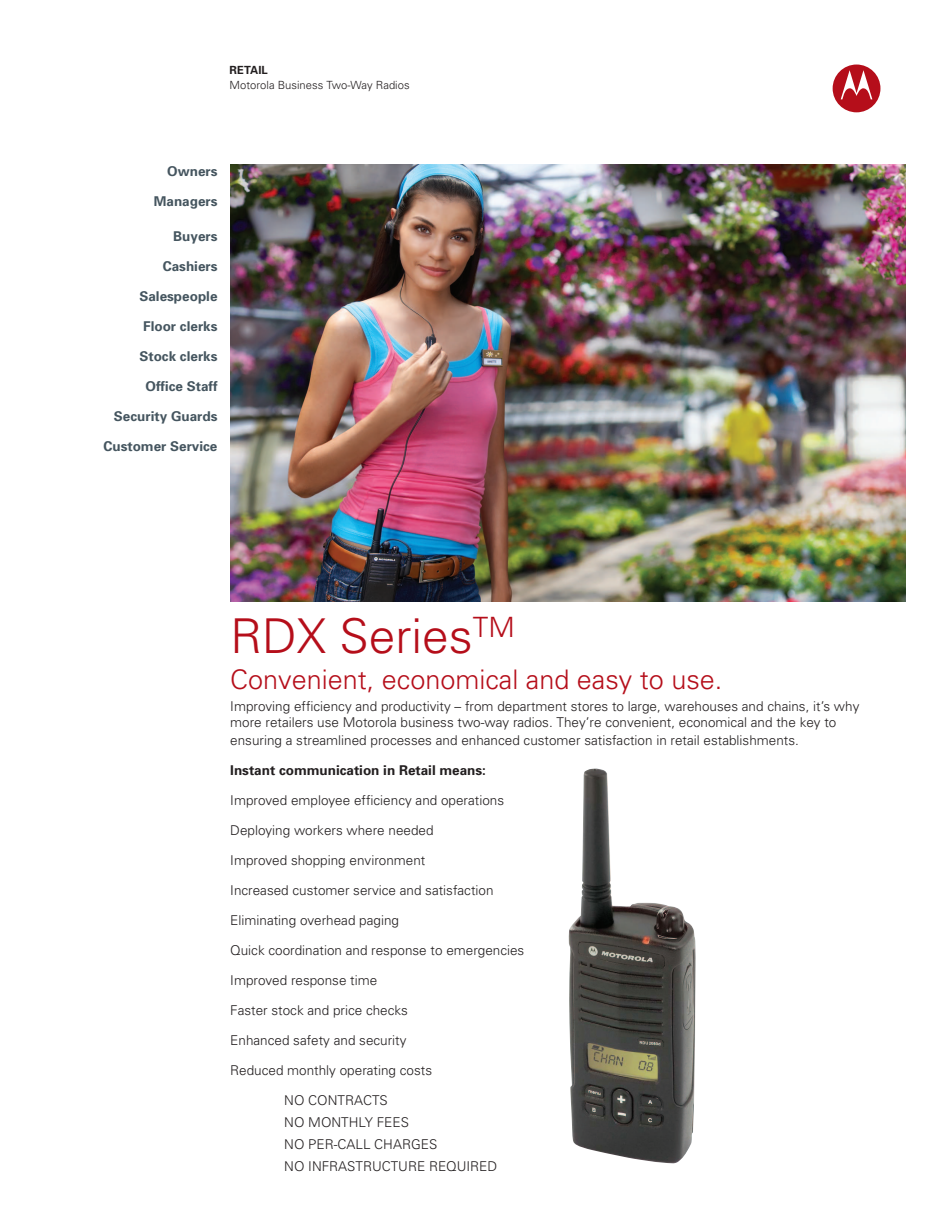
<style>
.page{position:relative;width:945px;height:1215px;background:#fff}
.page>*{position:absolute;margin:0;border:0;box-sizing:border-box;transform-origin:0 0}
.t1{font:300 48px "Univers";color:#b50e1a}
.t2{font:300 27px "Univers";color:#b50e1a}
.t3{font:300 13.5px/21.9px "Univers";color:#231f20}
.t4{font:700 13.5px "Univers";color:#45555f}
.t5{font:700 13.5px "Univers";color:#231f20}
.t6{font:300 11.25px "Univers";color:#231f20}
.t7{font:700 11.25px "Univers";color:#231f20}
</style>
<div class="page">
<img style="left:231px;top:165px;width:675px;height:436px">
<svg style="left:833px;top:65px;width:47px;height:47px"></svg>
<img style="left:569px;top:768px;width:127px;height:396px">
<p class="t7" style="left:230px;top:66px;width:40px">RETAIL</p>
<p class="t6" style="left:230px;top:81px;width:182px">Motorola Business Two-Way Radios</p>
<p class="t4" style="left:167px;top:166px;width:52px">Owners</p>
<p class="t4" style="left:154px;top:196px;width:65px">Managers</p>
<p class="t4" style="left:173px;top:231px;width:46px">Buyers</p>
<p class="t4" style="left:163px;top:261px;width:56px">Cashiers</p>
<p class="t4" style="left:139px;top:291px;width:80px">Salespeople</p>
<p class="t4" style="left:143px;top:321px;width:76px">Floor clerks</p>
<p class="t4" style="left:139px;top:351px;width:80px">Stock clerks</p>
<p class="t4" style="left:146px;top:381px;width:74px">Office Staff</p>
<p class="t4" style="left:114px;top:411px;width:105px">Security Guards</p>
<p class="t4" style="left:103px;top:441px;width:116px">Customer Service</p>
<h1 class="t1" style="left:230px;top:618px;width:286px">RDX Series<sup>TM</sup></h1>
<h2 class="t2" style="left:230px;top:669px;width:494px">Convenient, economical and easy to use.</h2>
<p class="t3" style="left:230px;top:699px;width:631px;line-height:16.5px">Improving efficiency and productivity – from department stores to large, warehouses and chains, it’s why more retailers use Motorola business two-way radios. They’re convenient, economical and the key to</p>
<p class="t3" style="left:230px;top:731px;width:570px">ensuring a streamlined processes and enhanced customer satisfaction in retail establishments.</p>
<p class="t5" style="left:230px;top:765px;width:257px">Instant communication in Retail means:</p>
<p class="t3" style="left:230px;top:791px;width:275px">Improved employee efficiency and operations</p>
<p class="t3" style="left:230px;top:821px;width:205px">Deploying workers where needed</p>
<p class="t3" style="left:230px;top:851px;width:197px">Improved shopping environment</p>
<p class="t3" style="left:230px;top:881px;width:265px">Increased customer service and satisfaction</p>
<p class="t3" style="left:230px;top:911px;width:170px">Eliminating overhead paging</p>
<p class="t3" style="left:230px;top:941px;width:296px">Quick coordination and response to emergencies</p>
<p class="t3" style="left:230px;top:971px;width:149px">Improved response time</p>
<p class="t3" style="left:230px;top:1001px;width:179px">Faster stock and price checks</p>
<p class="t3" style="left:230px;top:1031px;width:178px">Enhanced safety and security</p>
<p class="t3" style="left:230px;top:1061px;width:203px">Reduced monthly operating costs</p>
<p class="t3" style="left:284px;top:1091px;width:215px">NO CONTRACTS<br>NO MONTHLY FEES<br>NO PER-CALL CHARGES<br>NO INFRASTRUCTURE REQUIRED</p>
</div>
